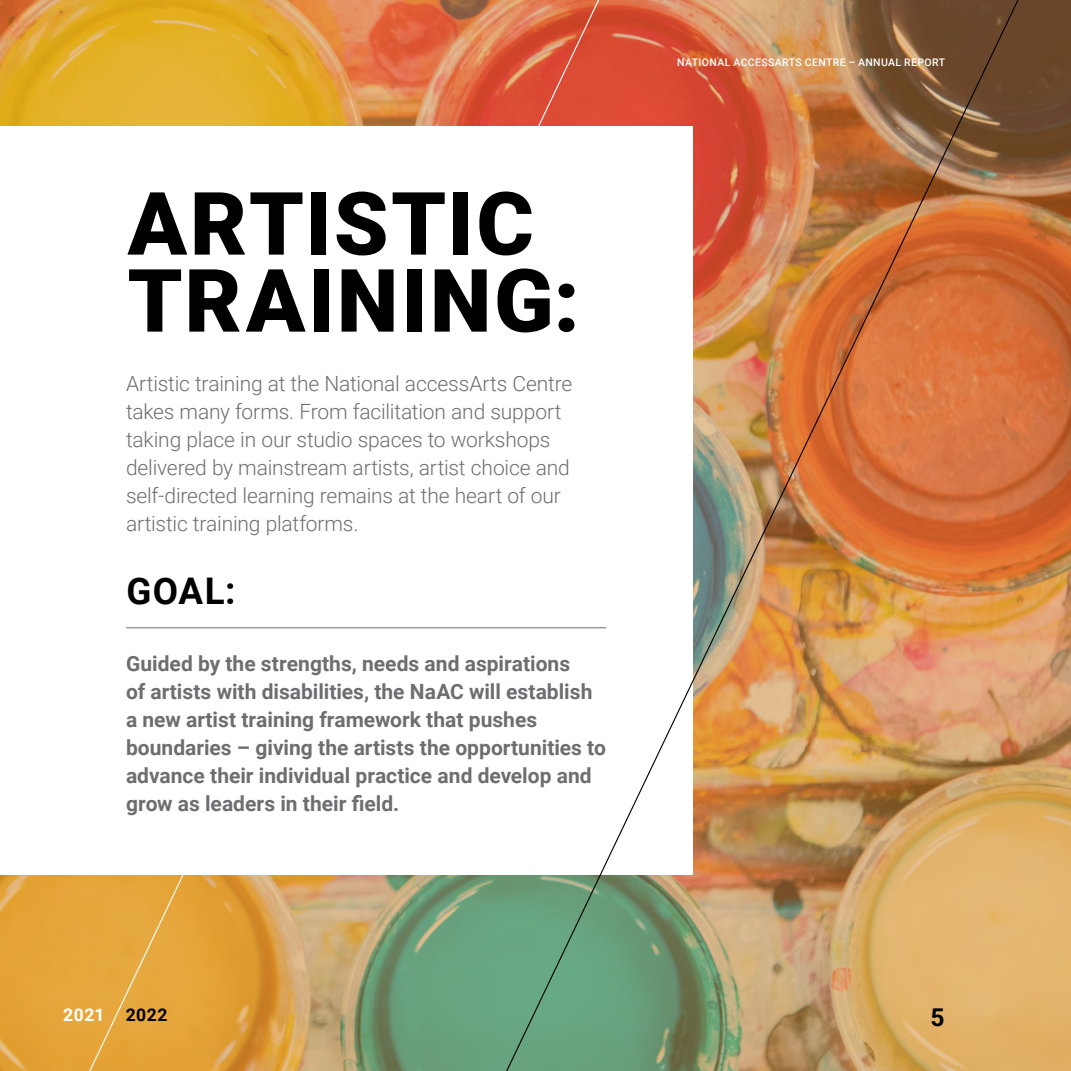
<style>
.page{position:relative;width:1071px;height:1071px;background:#fff}
.page>*{position:absolute;margin:0;border:0;box-sizing:border-box;transform-origin:0 0}
.t1{font:900 87.5px/77px "Roboto";letter-spacing:.03em;color:#000}
.t2{font:700 36.75px "Roboto";color:#000}
.t3{font:700 24.5px "Roboto";color:#000}
.t4{font:300 21px/28px "Roboto";letter-spacing:-.01em;color:#6d6e71}
.t5{font:700 21px/28px "Roboto";color:#6d6e71}
.t6{font:700 17.5px "Roboto";letter-spacing:.03em;color:#fff}
.t7{font:500 10.5px "Roboto";letter-spacing:.035em;color:#fff}
.s1{color:#000}
</style>
<div class="page">
<img style="left:0;top:0;width:1071px;height:1071px">
<svg style="left:78px;top:0;width:412px;height:1071px;background:#ca9e4d"></svg>
<div style="left:0;top:126px;width:693px;height:748px;background:#fff"></div>
<hr style="left:126px;top:627px;width:480px;height:1px;background:#6d6e71">
<img style="left:490px;top:0;width:529px;height:1071px">
<h1 class="t1" style="left:128px;top:182px;width:454px">ARTISTIC<br>TRAINING:</h1>
<p class="t4" style="left:126px;top:369px;width:448px">Artistic training at the National accessArts Centre takes many forms. From facilitation and support taking place in our studio spaces to workshops delivered by mainstream artists, artist choice and self-directed learning remains at the heart of our artistic training platforms.</p>
<h2 class="t2" style="left:127px;top:565px;width:110px">GOAL:</h2>
<p class="t5" style="left:126px;top:649px;width:481px">Guided by the strengths, needs and aspirations<br>of artists with disabilities, the NaAC will establish a new artist training framework that pushes boundaries – giving the artists the opportunities to advance their individual practice and develop and grow as leaders in their field.</p>
<p class="t7" style="left:677px;top:55px;width:269px">NATIONAL ACCESSARTS CENTRE – ANNUAL REPORT</p>
<p class="t6" style="left:63px;top:1003px;width:106px">2021 <span class="s1">2022</span></p>
<p class="t3" style="left:931px;top:1001px;width:16px">5</p>
</div>
